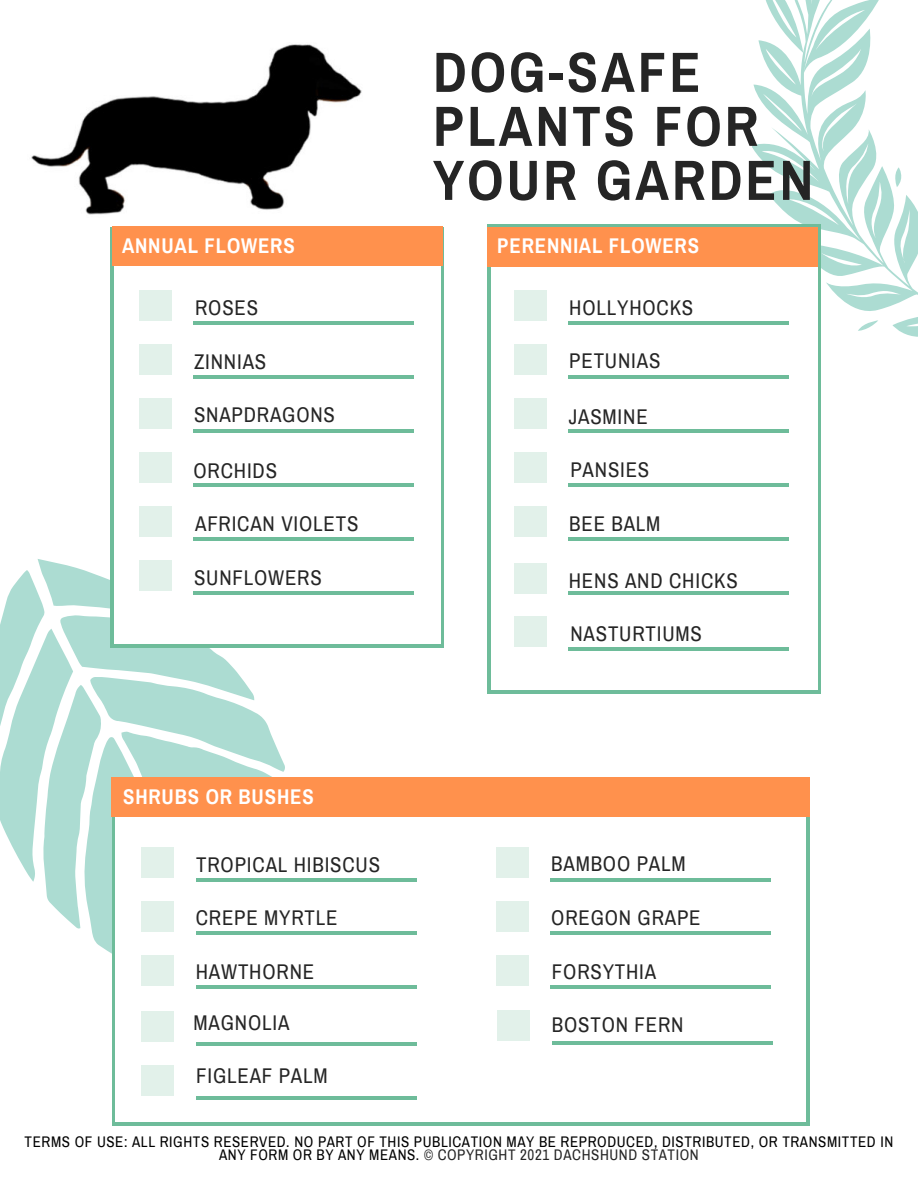
<style>
.page{position:relative;width:918px;height:1188px;background:#fff}
.page>*{position:absolute;margin:0;border:0;box-sizing:border-box;transform-origin:0 0}
.t1{font:700 56.85px/54px "Archivo Narrow";letter-spacing:.055em;color:#252525}
.t2{font:20.85px "Archivo Narrow";letter-spacing:.04em;color:#252525}
.t3{font:700 20.85px "Archivo Narrow";letter-spacing:.04em;color:#fff}
.t4{font:15px/13.5px "Archivo Narrow";letter-spacing:.04em;color:#000;text-align:center}
.s1{color:#252525}
</style>
<div class="page">
<svg style="left:0;top:559px;width:285px;height:395px;fill:#acdcd2"></svg>
<div style="left:111px;top:227px;width:333px;height:421px;background:linear-gradient(to bottom,#6ebc9a,#6ebc9a)"></div>
<div style="left:114px;top:231px;width:326px;height:413px;background:#fff"></div>
<div style="left:112px;top:227px;width:331px;height:39px;background:#ff914d"></div>
<div style="left:116px;top:781px;width:690px;height:341px;background:#fff"></div>
<div style="left:111px;top:777px;width:698px;height:39px;background:#ff914d"></div>
<hr style="left:193px;top:322px;width:221px;height:3px;background:#6ebc9a">
<div style="left:139px;top:291px;width:32px;height:30px;background:#e2f1ea"></div>
<hr style="left:193px;top:375px;width:221px;height:4px;background:#6ebc9a">
<div style="left:139px;top:345px;width:32px;height:30px;background:#e2f1ea"></div>
<hr style="left:193px;top:429px;width:221px;height:4px;background:#6ebc9a">
<div style="left:139px;top:398px;width:32px;height:31px;background:#e2f1ea"></div>
<hr style="left:193px;top:483px;width:221px;height:3px;background:#6ebc9a">
<div style="left:139px;top:452px;width:32px;height:31px;background:#e2f1ea"></div>
<hr style="left:196px;top:878px;width:220px;height:3px;background:#6ebc9a">
<div style="left:141px;top:847px;width:33px;height:31px;background:#e2f1ea"></div>
<hr style="left:196px;top:932px;width:220px;height:3px;background:#6ebc9a">
<div style="left:141px;top:901px;width:33px;height:30px;background:#e2f1ea"></div>
<hr style="left:196px;top:986px;width:220px;height:3px;background:#6ebc9a">
<div style="left:141px;top:955px;width:33px;height:30px;background:#e2f1ea"></div>
<hr style="left:551px;top:878px;width:220px;height:3px;background:#6ebc9a">
<div style="left:496px;top:847px;width:33px;height:31px;background:#e2f1ea"></div>
<hr style="left:551px;top:932px;width:220px;height:3px;background:#6ebc9a">
<div style="left:496px;top:901px;width:33px;height:30px;background:#e2f1ea"></div>
<hr style="left:551px;top:986px;width:220px;height:3px;background:#6ebc9a">
<div style="left:496px;top:955px;width:33px;height:30px;background:#e2f1ea"></div>
<img style="left:31px;top:44px;width:331px;height:171px">
<svg style="left:751px;top:0;width:167px;height:337px"></svg>
<hr style="left:193px;top:537px;width:221px;height:4px;background:#6ebc9a">
<div style="left:139px;top:506px;width:32px;height:31px;background:#e2f1ea"></div>
<hr style="left:193px;top:591px;width:221px;height:3px;background:#6ebc9a">
<div style="left:139px;top:560px;width:32px;height:31px;background:#e2f1ea"></div>
<hr style="left:193px;top:645px;width:221px;height:3px;background:#6ebc9a">
<div style="left:488px;top:224px;width:333px;height:470px;background:#6ebc9a"></div>
<div style="left:491px;top:228px;width:326px;height:462px;background:#fff"></div>
<div style="left:487px;top:227px;width:331px;height:39px;background:#ff914d"></div>
<div style="left:514px;top:563px;width:33px;height:30px;background:#e2f1ea"></div>
<hr style="left:569px;top:322px;width:220px;height:3px;background:#6ebc9a">
<div style="left:514px;top:291px;width:33px;height:30px;background:#e2f1ea"></div>
<hr style="left:569px;top:375px;width:220px;height:4px;background:#6ebc9a">
<div style="left:514px;top:345px;width:33px;height:30px;background:#e2f1ea"></div>
<hr style="left:569px;top:429px;width:220px;height:4px;background:#6ebc9a">
<div style="left:514px;top:398px;width:33px;height:31px;background:#e2f1ea"></div>
<hr style="left:569px;top:483px;width:220px;height:4px;background:#6ebc9a">
<div style="left:514px;top:453px;width:33px;height:30px;background:#e2f1ea"></div>
<hr style="left:569px;top:537px;width:220px;height:4px;background:#6ebc9a">
<div style="left:514px;top:506px;width:33px;height:31px;background:#e2f1ea"></div>
<hr style="left:569px;top:591px;width:220px;height:3px;background:#6ebc9a">
<hr style="left:569px;top:647px;width:220px;height:4px;background:#6ebc9a">
<div style="left:514px;top:616px;width:33px;height:31px;background:#e2f1ea"></div>
<hr style="left:196px;top:1042px;width:220px;height:4px;background:#6ebc9a">
<div style="left:141px;top:1012px;width:33px;height:30px;background:#e2f1ea"></div>
<hr style="left:196px;top:1096px;width:220px;height:3px;background:#6ebc9a">
<div style="left:141px;top:1065px;width:33px;height:31px;background:#e2f1ea"></div>
<hr style="left:552px;top:1041px;width:220px;height:3px;background:#6ebc9a">
<div style="left:497px;top:1010px;width:33px;height:30px;background:#e2f1ea"></div>
<p class="t3" style="left:122px;top:233px;width:174px">ANNUAL FLOWERS</p>
<p class="t2" style="left:195px;top:295px;width:65px">ROSES</p>
<p class="t2" style="left:194px;top:349px;width:74px">ZINNIAS</p>
<p class="t2" style="left:194px;top:402px;width:142px">SNAPDRAGONS</p>
<p class="t2" style="left:194px;top:458px;width:85px">ORCHIDS</p>
<p class="t2" style="left:195px;top:511px;width:165px">AFRICAN VIOLETS</p>
<p class="t2" style="left:194px;top:565px;width:129px">SUNFLOWERS</p>
<h1 class="t1" style="left:433px;top:45px;width:382px">DOG-SAFE<br>PLANTS FOR<br>YOUR GARDEN</h1>
<p class="t3" style="left:497px;top:233px;width:203px">PERENNIAL FLOWERS</p>
<p class="t2" style="left:569px;top:295px;width:126px">HOLLYHOCKS</p>
<p class="t2" style="left:569px;top:348px;width:93px">PETUNIAS</p>
<p class="t2" style="left:569px;top:404px;width:80px">JASMINE</p>
<p class="t2" style="left:570px;top:457px;width:80px">PANSIES</p>
<p class="t2" style="left:569px;top:511px;width:93px">BEE BALM</p>
<p class="t2" style="left:569px;top:568px;width:170px">HENS AND CHICKS</p>
<p class="t2" style="left:570px;top:621px;width:133px">NASTURTIUMS</p>
<p class="t3" style="left:123px;top:784px;width:192px">SHRUBS OR BUSHES</p>
<p class="t2" style="left:196px;top:852px;width:185px">TROPICAL HIBISCUS</p>
<p class="t2" style="left:196px;top:905px;width:143px">CREPE MYRTLE</p>
<p class="t2" style="left:196px;top:959px;width:120px">HAWTHORNE</p>
<p class="t2" style="left:194px;top:1010px;width:97px">MAGNOLIA</p>
<p class="t2" style="left:196px;top:1063px;width:133px">FIGLEAF PALM</p>
<p class="t2" style="left:551px;top:851px;width:136px">BAMBOO PALM</p>
<p class="t2" style="left:551px;top:905px;width:151px">OREGON GRAPE</p>
<p class="t2" style="left:552px;top:959px;width:106px">FORSYTHIA</p>
<p class="t2" style="left:552px;top:1012px;width:133px">BOSTON FERN</p>
<p class="t4" style="left:25px;top:1135px;width:870px">TERMS OF USE: ALL RIGHTS RESERVED. NO PART OF THIS PUBLICATION MAY BE REPRODUCED, DISTRIBUTED, OR TRANSMITTED IN<br>ANY FORM OR BY ANY MEANS. <span class="s1">© COPYRIGHT 2021 DACHSHUND STATION</span></p>
</div>
